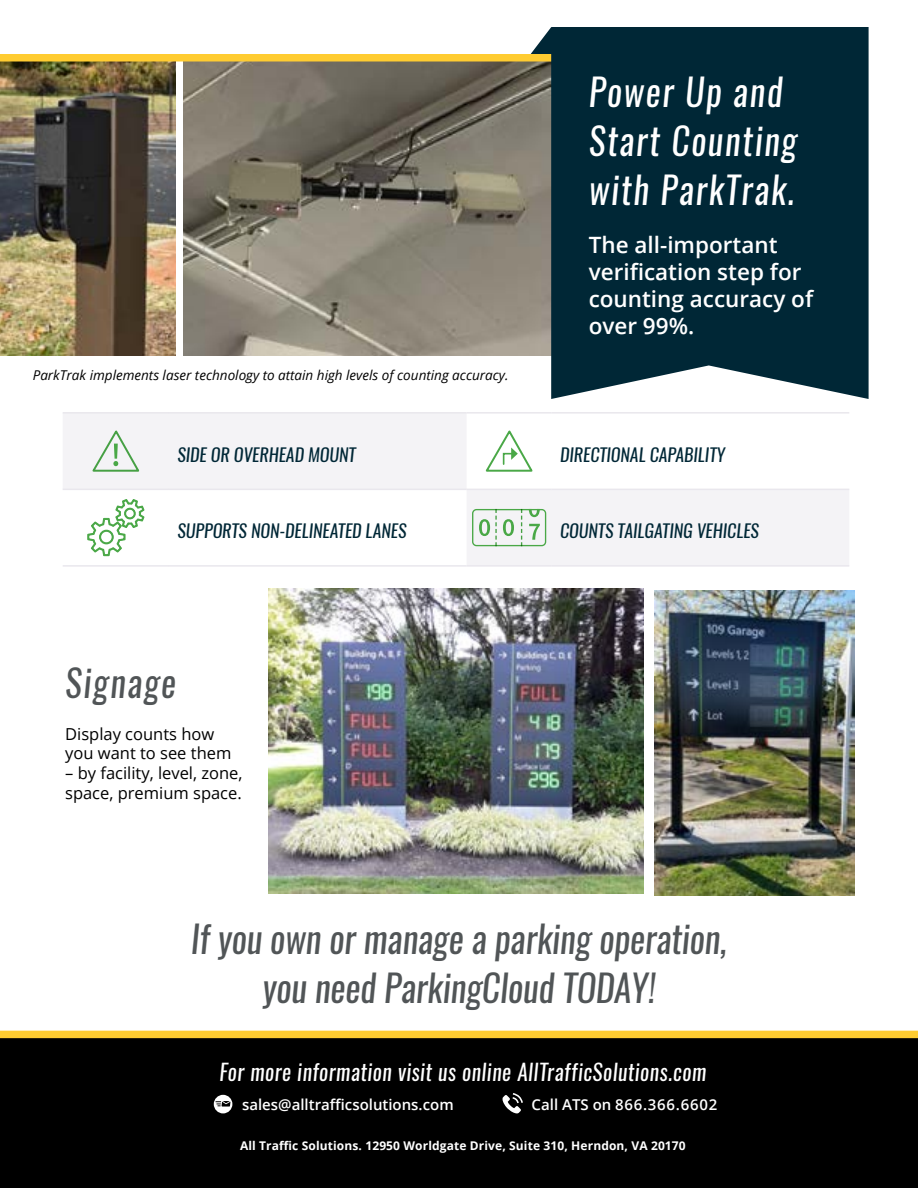
<style>
.page{position:relative;width:918px;height:1188px;background:#fff}
.page>*{position:absolute;margin:0;border:0;box-sizing:border-box;transform-origin:0 0}
.t1{font:italic 37.5px/48.8px "Oswald";color:#515557;text-align:center;scale:.95 1}
.t2{font:italic 37.5px/48.8px "Oswald";letter-spacing:.05em;color:#fff;scale:.94 1}
.t3{font:italic 37.5px "Oswald";letter-spacing:.05em;color:#515557;scale:.94 1}
.t4{font:600 22.5px/27px "Open Sans";color:#fff}
.t5{font:italic 22.5px "Oswald";letter-spacing:.025em;color:#fff;scale:.95 1}
.t6{font:italic 18px "Oswald";color:#002736}
.t7{font:16.5px/19.8px "Open Sans";color:#000}
.t8{font:600 15px "Open Sans";color:#fff}
.t9{font:600 15px "Open Sans";letter-spacing:.05em;color:#fff}
.t10{font:italic 13.5px "Open Sans";color:#000}
.t11{font:700 12px "Open Sans";letter-spacing:.01em;color:#fff}
</style>
<div class="page">
<div style="left:0;top:1033px;width:918px;height:155px;background:#000"></div>
<svg style="left:502px;top:1093px;width:21px;height:20px"></svg>
<svg style="left:214px;top:1095px;width:18px;height:18px"></svg>
<svg style="left:530px;top:27px;width:21px;height:27px"></svg>
<img style="left:184px;top:62px;width:367px;height:293px">
<div style="left:0;top:1031px;width:918px;height:7px;background:#ffcc31"></div>
<svg style="left:63px;top:414px;width:786px;height:151px;fill:#f4f3f6"></svg>
<hr style="left:63px;top:412px;width:106px;height:2px;background:#e9e7ed">
<hr style="left:169px;top:412px;width:298px;height:2px;background:#e9e7ed">
<hr style="left:63px;top:489px;width:106px;height:1px;background:#e9e7ed">
<hr style="left:169px;top:489px;width:298px;height:1px;background:#e9e7ed">
<hr style="left:63px;top:565px;width:106px;height:2px;background:#e9e7ed">
<hr style="left:169px;top:565px;width:298px;height:2px;background:#e9e7ed">
<hr style="left:467px;top:412px;width:85px;height:2px;background:#e9e7ed">
<hr style="left:552px;top:412px;width:297px;height:2px;background:#e9e7ed">
<hr style="left:467px;top:489px;width:85px;height:1px;background:#e9e7ed">
<hr style="left:467px;top:565px;width:85px;height:2px;background:#e9e7ed">
<hr style="left:552px;top:489px;width:297px;height:1px;background:#e9e7ed">
<hr style="left:552px;top:565px;width:297px;height:2px;background:#e9e7ed">
<svg style="left:90px;top:429px;width:52px;height:44px"></svg>
<svg style="left:483px;top:429px;width:52px;height:44px"></svg>
<svg style="left:87px;top:497px;width:58px;height:64px"></svg>
<div style="left:472px;top:509px;width:74px;height:37px;border:1px solid #4aa847;border-radius:4px"></div>
<svg style="left:521px;top:509px;width:1px;height:37px"></svg>
<svg style="left:529px;top:509px;width:11px;height:8px"></svg>
<svg style="left:479px;top:509px;width:18px;height:37px"></svg>
<svg style="left:503px;top:519px;width:11px;height:17px"></svg>
<svg style="left:529px;top:524px;width:11px;height:16px"></svg>
<img style="left:0;top:62px;width:175px;height:293px">
<div style="left:0;top:54px;width:798px;height:8px;background:#ffcc31"></div>
<div style="left:551px;top:27px;width:318px;height:372px;background:#002736"></div>
<img style="left:268px;top:589px;width:376px;height:305px">
<img style="left:654px;top:591px;width:200px;height:305px">
<p class="t10" style="left:33px;top:365px;width:477px">ParkTrak implements laser technology to attain high levels of counting accuracy.</p>
<h1 class="t2" style="left:589px;top:68px;width:223px">Power Up and<br>Start Counting with ParkTrak.</h1>
<p class="t4" style="left:589px;top:231px;width:226px">The all-important verification step for counting accuracy of over 99%.</p>
<p class="t6" style="left:177px;top:442px;width:180px">SIDE OR OVERHEAD MOUNT</p>
<p class="t6" style="left:560px;top:442px;width:166px">DIRECTIONAL CAPABILITY</p>
<p class="t6" style="left:177px;top:519px;width:230px">SUPPORTS NON-DELINEATED LANES</p>
<p class="t6" style="left:560px;top:519px;width:200px">COUNTS TAILGATING VEHICLES</p>
<h1 class="t3" style="left:65px;top:657px;width:119px">Signage</h1>
<p class="t7" style="left:65px;top:723px;width:168px">Display counts how you want to see them</p>
<p class="t7" style="left:65px;top:763px;width:179px">– by facility, level, zone, space, premium space.</p>
<h1 class="t1" style="left:191px;top:915px;width:566px">If you own or manage a parking operation, you need ParkingCloud TODAY!</h1>
<p class="t5" style="left:219px;top:1057px;width:514px">For more information visit us online AllTrafficSolutions.com</p>
<p class="t8" style="left:242px;top:1094px;width:213px">sales@alltrafficsolutions.com</p>
<p class="t9" style="left:532px;top:1094px;width:187px">Call ATS on 866.366.6602</p>
<p class="t11" style="left:240px;top:1138px;width:447px">All Traffic Solutions. 12950 Worldgate Drive, Suite 310, Herndon, VA 20170</p>
</div>
